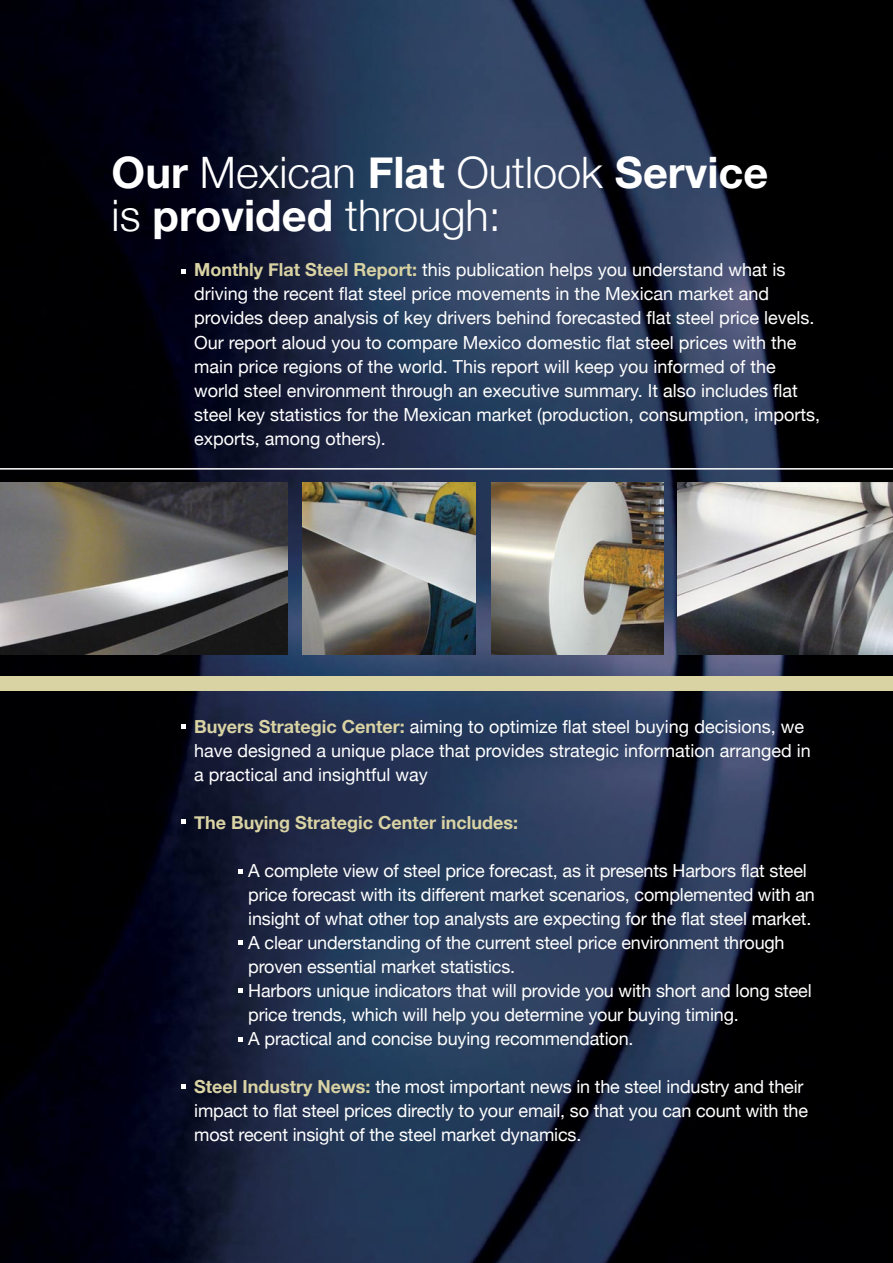
<style>
.page{position:relative;width:893px;height:1263px;background:#fff}
.page>*{position:absolute;margin:0;border:0;box-sizing:border-box;transform-origin:0 0}
.t1{font:300 43.35px/43.3px "Helvetica Neue";color:#fff}
.t2{font:18px/24px "Helvetica Neue";letter-spacing:-.01em;color:#fff}
.t3{font:700 18px "Helvetica Neue";color:#d9d3a4}
.s1{font-weight:700}
.s2{font-weight:700;color:#d9d3a4}
</style>
<div class="page">
<img style="left:0;top:0;width:893px;height:1263px">
<svg style="left:181px;top:269px;width:5px;height:4px"></svg>
<svg style="left:181px;top:819px;width:5px;height:5px"></svg>
<svg style="left:181px;top:1084px;width:5px;height:4px"></svg>
<svg style="left:181px;top:724px;width:5px;height:5px"></svg>
<svg style="left:238px;top:869px;width:5px;height:4px"></svg>
<svg style="left:238px;top:988px;width:5px;height:5px"></svg>
<svg style="left:238px;top:940px;width:5px;height:5px"></svg>
<svg style="left:238px;top:1037px;width:5px;height:4px"></svg>
<div style="left:0;top:676px;width:893px;height:15px;background:#d9d3a4"></div>
<hr style="left:0;top:468px;width:893px;height:2px;background:#fff">
<img style="left:491px;top:482px;width:172px;height:173px">
<img style="left:0;top:482px;width:287px;height:173px">
<img style="left:677px;top:482px;width:216px;height:173px">
<img style="left:303px;top:482px;width:172px;height:173px">
<h1 class="t1" style="left:112px;top:150px;width:658px"><span class="s1">Our</span> Mexican <span class="s1">Flat</span> Outlook <span class="s1">Service </span>is <span class="s1">provided</span> through:</h1>
<p class="t2" style="left:194px;top:258px;width:627px"><span class="s2">Monthly Flat Steel Report:</span> this publication helps you understand what is driving the recent flat steel price movements in the Mexican market and provides deep analysis of key drivers behind forecasted flat steel price levels.<br>Our report aloud you to compare Mexico domestic flat steel prices with the main price regions of the world. This report will keep you informed of the world steel environment through an executive summary. It also includes flat steel key statistics for the Mexican market (production, consumption, imports, exports, among others).</p>
<p class="t2" style="left:194px;top:714px;width:618px"><span class="s2">Buyers Strategic Center:</span> aiming to optimize flat steel buying decisions, we have designed a unique place that provides strategic information arranged in a practical and insightful way</p>
<p class="t3" style="left:194px;top:811px;width:326px">The Buying Strategic Center includes:</p>
<p class="t2" style="left:248px;top:858px;width:568px">A complete view of steel price forecast, as it presents Harbors flat steel price forecast with its different market scenarios, complemented with an insight of what other top analysts are expecting for the flat steel market.<br>A clear understanding of the current steel price environment through proven essential market statistics.<br>Harbors unique indicators that will provide you with short and long steel price trends, which will help you determine your buying timing.<br>A practical and concise buying recommendation.</p>
<p class="t2" style="left:194px;top:1074px;width:615px"><span class="s2">Steel Industry News:</span> the most important news in the steel industry and their impact to flat steel prices directly to your email, so that you can count with the most recent insight of the steel market dynamics.</p>
</div>
